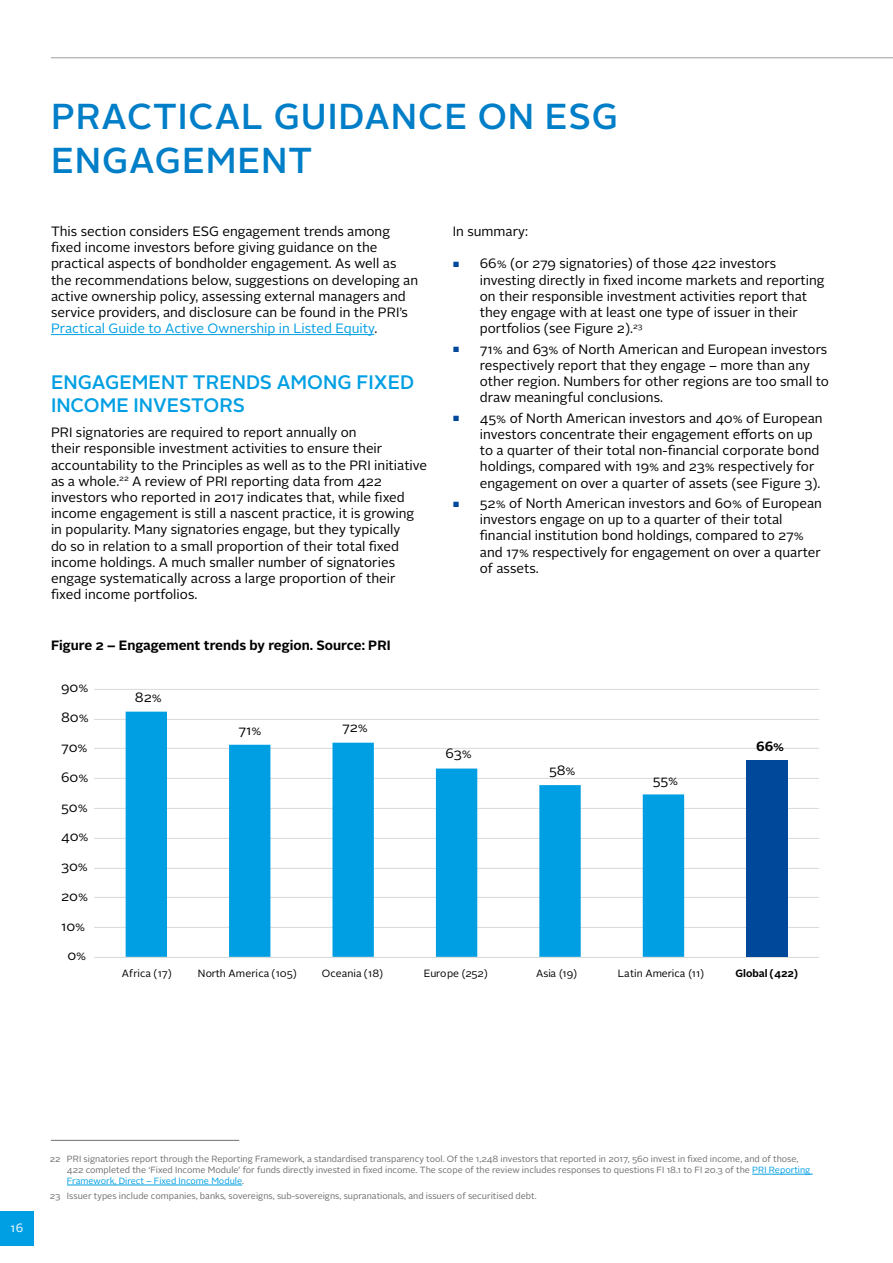
<style>
.page{position:relative;width:893px;height:1263px;background:#fff}
.page>*{position:absolute;margin:0;border:0;box-sizing:border-box;transform-origin:0 0}
.t1{font:500 36px/43.2px "Alright Sans";letter-spacing:.025em;color:#007ec7}
.t2{font:500 19.5px/23.4px "Alright Sans";color:#009fe3}
.t3{font:13.5px/16.2px "Alright Sans";color:#000}
.t4{font:700 13.5px "Alright Sans";color:#000}
.t5{font:12px "Alright Sans";color:#fff}
.t6{font:10.5px "Alright Sans";letter-spacing:-.005em;color:#000}
.t7{font:700 10.5px "Alright Sans";color:#000}
.t8{font:9px/10.8px "Alright Sans";color:#706f6f}
.s1{color:#009fe3}
.s2{font-size:7.5px;color:#00489a}
</style>
<div class="page">
<hr style="left:51px;top:57px;width:842px;height:1px;background:#9d9d9c">
<div style="left:0;top:1212px;width:34px;height:34px;background:#009fe3"></div>
<hr style="left:51px;top:334px;width:323px;height:1px;background:#009fe3">
<hr style="left:94px;top:689px;width:725px;height:1px;background:#dad9d9">
<hr style="left:94px;top:719px;width:725px;height:1px;background:#dad9d9">
<hr style="left:94px;top:748px;width:725px;height:1px;background:#dad9d9">
<hr style="left:94px;top:778px;width:725px;height:1px;background:#dad9d9">
<hr style="left:94px;top:808px;width:725px;height:1px;background:#dad9d9">
<hr style="left:94px;top:838px;width:725px;height:1px;background:#dad9d9">
<hr style="left:94px;top:868px;width:725px;height:1px;background:#dad9d9">
<hr style="left:94px;top:897px;width:725px;height:1px;background:#dad9d9">
<hr style="left:94px;top:927px;width:725px;height:1px;background:#dad9d9">
<svg style="left:126px;top:712px;width:558px;height:245px"></svg>
<hr style="left:94px;top:957px;width:725px;height:1px;background:#dad9d9">
<div style="left:746px;top:760px;width:42px;height:197px;background:#00489a"></div>
<hr style="left:752px;top:1174px;width:61px;height:1px;background:#009fe3">
<hr style="left:67px;top:1185px;width:175px;height:1px;background:#009fe3">
<hr style="left:51px;top:1140px;width:188px;height:1px;background:#706f6f">
<h1 class="t1" style="left:51px;top:96px;width:569px">PRACTICAL GUIDANCE ON ESG<br>ENGAGEMENT</h1>
<p class="t3" style="left:51px;top:223px;width:369px">This section considers ESG engagement trends among fixed income investors before giving guidance on the practical aspects of bondholder engagement. As well as the recommendations below, suggestions on developing an active ownership policy, assessing external managers and service providers, and disclosure can be found in the PRI’s <span class="s1">Practical Guide to Active Ownership in Listed Equity</span>.</p>
<h2 class="t2" style="left:51px;top:371px;width:365px">ENGAGEMENT TRENDS AMONG FIXED<br>INCOME INVESTORS</h2>
<p class="t3" style="left:51px;top:425px;width:378px">PRI signatories are required to report annually on<br>their responsible investment activities to ensure their accountability to the Principles as well as to the PRI initiative as a whole.<sup>22</sup> A review of PRI reporting data from 422 investors who reported in 2017 indicates that, while fixed income engagement is still a nascent practice, it is growing in popularity. Many signatories engage, but they typically<br>do so in relation to a small proportion of their total fixed income holdings. A much smaller number of signatories engage systematically across a large proportion of their fixed income portfolios.</p>
<p class="t4" style="left:51px;top:636px;width:341px">Figure 2 – Engagement trends by region. Source: PRI</p>
<p class="t3" style="left:135px;top:689px;width:28px">82%</p>
<p class="t3" style="left:238px;top:722px;width:25px">71%</p>
<p class="t3" style="left:342px;top:720px;width:27px">72%</p>
<p class="t3" style="left:61px;top:680px;width:29px">90%</p>
<p class="t3" style="left:61px;top:710px;width:29px">80%</p>
<p class="t3" style="left:61px;top:739px;width:28px">70%</p>
<p class="t3" style="left:61px;top:769px;width:29px">60%</p>
<p class="t3" style="left:61px;top:799px;width:28px">50%</p>
<p class="t3" style="left:61px;top:829px;width:29px">40%</p>
<p class="t3" style="left:61px;top:858px;width:28px">30%</p>
<p class="t3" style="left:61px;top:888px;width:28px">20%</p>
<p class="t3" style="left:61px;top:918px;width:26px">10%</p>
<p class="t3" style="left:67px;top:948px;width:20px">0%</p>
<p class="t3" style="left:453px;top:223px;width:77px">In summary:</p>
<p class="t3" style="left:480px;top:256px;width:346px;text-indent:-27px"><span class="s2">■</span> 66% (or 279 signatories) of those 422 investors investing directly in fixed income markets and reporting on their responsible investment activities report that they engage with at least one type of issuer in their portfolios (see Figure 2).<sup>23</sup></p>
<p class="t3" style="left:480px;top:341px;width:351px;text-indent:-27px"><span class="s2">■</span> 71% and 63% of North American and European investors respectively report that they engage – more than any other region. Numbers for other regions are too small to draw meaningful conclusions.</p>
<p class="t3" style="left:480px;top:410px;width:344px;text-indent:-27px"><span class="s2">■</span> 45% of North American investors and 40% of European investors concentrate their engagement efforts on up to a quarter of their total non-financial corporate bond holdings, compared with 19% and 23% respectively for engagement on over a quarter of assets (see Figure 3).</p>
<p class="t3" style="left:480px;top:495px;width:344px;text-indent:-27px"><span class="s2">■</span> 52% of North American investors and 60% of European investors engage on up to a quarter of their total financial institution bond holdings, compared to 27% and 17% respectively for engagement on over a quarter of assets.</p>
<p class="t3" style="left:446px;top:746px;width:28px">63%</p>
<p class="t3" style="left:549px;top:762px;width:28px">58%</p>
<p class="t3" style="left:653px;top:772px;width:27px">55%</p>
<p class="t4" style="left:756px;top:736px;width:30px">66%</p>
<p class="t6" style="left:122px;top:966px;width:51px">Africa (17)</p>
<p class="t6" style="left:198px;top:966px;width:100px">North America (105)</p>
<p class="t6" style="left:322px;top:966px;width:63px">Oceania (18)</p>
<p class="t6" style="left:424px;top:966px;width:66px">Europe (252)</p>
<p class="t6" style="left:536px;top:966px;width:43px">Asia (19)</p>
<p class="t6" style="left:618px;top:966px;width:88px">Latin America (11)</p>
<p class="t7" style="left:735px;top:965px;width:64px">Global (422)</p>
<p class="t5" style="left:10px;top:1220px;width:14px">16</p>
<p class="t8" style="left:67px;top:1154px;width:745px;text-indent:-17px">22 PRI signatories report through the Reporting Framework, a standardised transparency tool. Of the 1,248 investors that reported in 2017, 560 invest in fixed income, and of those,<br>422 completed the ‘Fixed Income Module’ for funds directly invested in fixed income. The scope of the review includes responses to questions FI 18.1 to FI 20.3 of the <span class="s1">PRI Reporting<br>Framework, Direct – Fixed Income Module</span>.</p>
<p class="t8" style="left:50px;top:1191px;width:488px">23 Issuer types include companies, banks, sovereigns, sub-sovereigns, supranationals, and issuers of securitised debt.</p>
</div>
